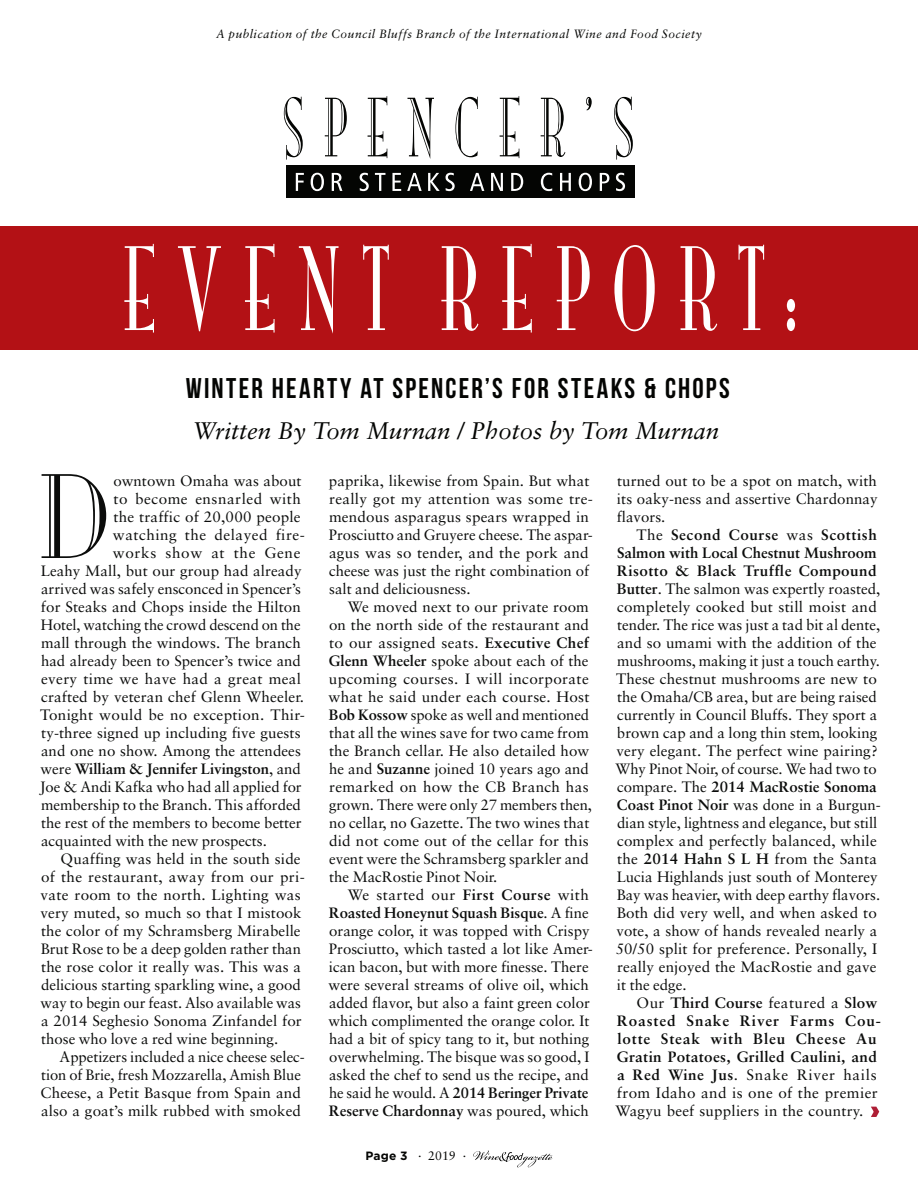
<style>
.page{position:relative;width:918px;height:1188px;background:#fff}
.page>*{position:absolute;margin:0;border:0;box-sizing:border-box;transform-origin:0 0}
.body_copy{font:106.2px "Mona Lisa Recut";color:#0b0c0b}
.t1{font:106.05px "Mona Lisa Solid";letter-spacing:.34em;color:#fff;scale:.63 1}
.t2{font:700 28.5px "Bebas Neue";letter-spacing:.08em;color:#040503}
.Author_NEW{font:italic 24px "Sabon";color:#040503}
.body_copy-2{font:15px/18px "Sabon";color:#0b0c0b}
.body_copy-3{font:700 15px/18px "Sabon";letter-spacing:.055em;color:#0b0c0b}
.body_copy-4{font:15px "Sabon";letter-spacing:.02em;color:#0b0c0b}
.body_copy-5{font:700 15px "Sabon";color:#0b0c0b}
.body_copy-6{font:15px "Sabon";letter-spacing:.035em;color:#0b0c0b}
.body_copy-7{font:15px "Sabon";letter-spacing:.03em;color:#0b0c0b}
.body_copy-8{font:15px "Sabon";letter-spacing:.045em;color:#0b0c0b}
.t3{font:12.3px "Sabon";color:#040503}
.t4{font:italic 12px "Sabon";letter-spacing:.04em;color:#040503}
.s1{font-weight:400}
.s2{font-weight:700}
.s3{font-family:"Gotham";font-weight:700;font-size:12px}
.s4{font-family:"Press Gothic";font-weight:400;color:#ae1e35}
</style>
<div class="page">
<div style="left:0;top:226px;width:918px;height:124px;background:#b31115"></div>
<svg style="left:871px;top:1106px;width:9px;height:11px"></svg>
<div style="left:286px;top:165px;width:348px;height:33px;background:#040503"></div>
<svg style="left:296px;top:173px;width:8px;height:18px"></svg>
<svg style="left:311px;top:173px;width:13px;height:18px"></svg>
<svg style="left:332px;top:173px;width:10px;height:18px"></svg>
<svg style="left:360px;top:173px;width:9px;height:18px"></svg>
<svg style="left:375px;top:173px;width:10px;height:18px"></svg>
<svg style="left:392px;top:173px;width:9px;height:18px"></svg>
<svg style="left:407px;top:173px;width:15px;height:18px"></svg>
<svg style="left:428px;top:173px;width:12px;height:18px"></svg>
<svg style="left:446px;top:173px;width:9px;height:18px"></svg>
<svg style="left:470px;top:173px;width:14px;height:18px"></svg>
<svg style="left:491px;top:173px;width:12px;height:18px"></svg>
<svg style="left:511px;top:173px;width:12px;height:18px"></svg>
<svg style="left:541px;top:173px;width:11px;height:18px"></svg>
<svg style="left:560px;top:173px;width:11px;height:18px"></svg>
<svg style="left:579px;top:173px;width:13px;height:18px"></svg>
<svg style="left:600px;top:173px;width:9px;height:18px"></svg>
<svg style="left:616px;top:173px;width:9px;height:18px"></svg>
<svg style="left:284px;top:97px;width:19px;height:63px"></svg>
<svg style="left:325px;top:98px;width:22px;height:58px"></svg>
<svg style="left:368px;top:96px;width:19px;height:62px"></svg>
<svg style="left:408px;top:98px;width:26px;height:61px"></svg>
<svg style="left:455px;top:97px;width:23px;height:60px"></svg>
<svg style="left:500px;top:96px;width:19px;height:62px"></svg>
<svg style="left:541px;top:98px;width:24px;height:59px"></svg>
<svg style="left:586px;top:97px;width:6px;height:13px"></svg>
<svg style="left:614px;top:97px;width:19px;height:63px"></svg>
<svg style="left:473px;top:1150px;width:80px;height:17px"></svg>
<p class="t4" style="left:216px;top:27px;width:487px">A publication of the Council Bluffs Branch of the International Wine and Food Society</p>
<p class="t1" style="left:123px;top:229px;width:1072px">EVENT REPORT:</p>
<p class="t2" style="left:186px;top:373px;width:546px">WINTER HEARTY AT SPENCER’S FOR STEAKS &amp; CHOPS</p>
<p class="Author_NEW" style="left:192px;top:416px;width:529px">Written By Tom Murnan / Photos by Tom Murnan</p>
<p class="body_copy" style="left:39px;top:458px;width:72px">D</p>
<p class="body_copy-2" style="left:113px;top:472px;width:190px">owntown Omaha was about</p>
<p class="body_copy-7" style="left:113px;top:490px;width:189px">to become ensnarled with</p>
<p class="body_copy-2" style="left:113px;top:508px;width:189px">the traffic of 20,000 people</p>
<p class="body_copy-6" style="left:113px;top:526px;width:194px">watching the delayed fire-</p>
<p class="body_copy-8" style="left:113px;top:544px;width:189px">works show at the Gene</p>
<p class="body_copy-2" style="left:41px;top:562px;width:262px">Leahy Mall, but our group had already</p>
<p class="body_copy-2" style="left:41px;top:580px;width:261px">arrived was safely ensconced in Spencer’s</p>
<p class="body_copy-2" style="left:41px;top:598px;width:261px">for Steaks and Chops inside the Hilton</p>
<p class="body_copy-2" style="left:41px;top:616px;width:261px">Hotel, watching the crowd descend on the</p>
<p class="body_copy-2" style="left:41px;top:634px;width:261px">mall through the windows. The branch</p>
<p class="body_copy-2" style="left:41px;top:652px;width:261px">had already been to Spencer’s twice and</p>
<p class="body_copy-4" style="left:41px;top:670px;width:261px">every time we have had a great meal</p>
<p class="body_copy-2" style="left:41px;top:688px;width:265px">crafted by veteran chef Glenn Wheeler.</p>
<p class="body_copy-4" style="left:40px;top:706px;width:266px">Tonight would be no exception. Thir-</p>
<p class="body_copy-2" style="left:41px;top:724px;width:261px">ty-three signed up including five guests</p>
<p class="body_copy-2" style="left:41px;top:742px;width:261px">and one no show. Among the attendees</p>
<p class="body_copy-5" style="left:41px;top:759px;width:262px"><span class="s1">were</span> William &amp; Jennifer Livingston<span class="s1">, and</span></p>
<p class="body_copy-2" style="left:40px;top:778px;width:263px">Joe &amp; Andi Kafka who had all applied for</p>
<p class="body_copy-2" style="left:41px;top:796px;width:261px">membership to the Branch. This afforded</p>
<p class="body_copy-2" style="left:41px;top:814px;width:262px">the rest of the members to become better</p>
<p class="body_copy-2" style="left:41px;top:832px;width:227px">acquainted with the new prospects.</p>
<p class="body_copy-2" style="left:41px;top:850px;width:266px;text-indent:20px">Quaffing was held in the south side of the restaurant, away from our pri&shy;vate room to the north. Lighting was very muted, so much so that I mistook the color of my Schramsberg Mirabelle Brut Rose to be a deep golden rather than the rose color it really was. This was a delicious starting sparkling wine, a good way to begin our feast. Also available was a 2014 Seghesio Sonoma Zinfandel for those who love a red wine beginning.</p>
<p class="body_copy-2" style="left:41px;top:1048px;width:266px;text-indent:19px">Appetizers included a nice cheese selec&shy;tion of Brie, fresh Mozzarella, Amish Blue Cheese, a Petit Basque from Spain and also a goat’s milk rubbed with smoked</p>
<p class="body_copy-2" style="left:329px;top:472px;width:266px">paprika, likewise from Spain. But what really got my attention was some tre&shy;mendous asparagus spears wrapped in Prosciutto and Gruyere cheese. The aspar&shy;agus was so tender, and the pork and cheese was just the right combination of salt and deliciousness.</p>
<p class="body_copy-2" style="left:329px;top:598px;width:265px;text-indent:19px">We moved next to our private room on the north side of the restaurant and to our assigned seats. <span class="s2">Executive Chef Glenn Wheeler</span> spoke about each of the upcoming courses. I will incorporate what he said under each course. Host <span class="s2">Bob Kossow</span> spoke as well and mentioned that all the wines save for two came from the Branch cellar. He also detailed how he and <span class="s2">Suzanne</span> joined 10 years ago and remarked on how the CB Branch has grown. There were only 27 members then, no cellar, no Gazette. The two wines that did not come out of the cellar for this event were the Schramsberg sparkler and the MacRostie Pinot Noir.</p>
<p class="body_copy-2" style="left:329px;top:886px;width:266px;text-indent:19px">We started our <span class="s2">First Course</span> with <span class="s2">Roasted Honeynut Squash Bisque</span>. A fine orange color, it was topped with Crispy Prosciutto, which tasted a lot like Amer&shy;ican bacon, but with more finesse. There were several streams of olive oil, which added flavor, but also a faint green color which complimented the orange color. It had a bit of spicy tang to it, but nothing overwhelming. The bisque was so good, I asked the chef to send us the recipe, and he said he would. A <span class="s2">2014 Beringer Private Reserve Chardonnay</span> was poured, which</p>
<p class="t3" style="left:365px;top:1148px;width:102px"><span class="s3">Page 3</span> · 2019 ·</p>
<p class="body_copy-2" style="left:617px;top:472px;width:262px;text-align:justify">turned out to be a spot on match, with its oaky-ness and assertive Chardonnay flavors.</p>
<p class="body_copy-2" style="left:616px;top:526px;width:267px;text-indent:21px">The <span class="s2">Second Course</span> was <span class="s2">Scottish Salmon with Local Chestnut Mushroom Risotto &amp; Black Truffle Compound Butter</span>. The salmon was expertly roasted, completely cooked but still moist and tender. The rice was just a tad bit al dente, and so umami with the addition of the mushrooms, making it just a touch earthy.<br>These chestnut mushrooms are new to the Omaha/CB area, but are being raised currently in Council Bluffs. They sport a brown cap and a long thin stem, looking very elegant. The perfect wine pairing?<br>Why Pinot Noir, of course. We had two to compare. The <span class="s2">2014 MacRostie Sonoma Coast Pinot Noir</span> was done in a Burgun&shy;dian style, lightness and elegance, but still complex and perfectly balanced, while the <span class="s2">2014 Hahn S L H</span> from the Santa Lucia Highlands just south of Monterey Bay was heavier, with deep earthy flavors.<br>Both did very well, and when asked to vote, a show of hands revealed nearly a 50/50 split for preference. Personally, I really enjoyed the MacRostie and gave it the edge.</p>
<p class="body_copy-3" style="left:616px;top:993px;width:267px;text-indent:21px"><span class="s1">Our</span> Third Course <span class="s1">featured a</span> Slow Roasted Snake River Farms Cou&shy;lotte Steak with Bleu Cheese Au Gratin Potatoes, Grilled Caulini, and a Red Wine Jus<span class="s1">. Snake River hails from Idaho and is one of the premier Wagyu beef suppliers in the country.</span> <span class="s4">&gt;</span></p>
</div>
